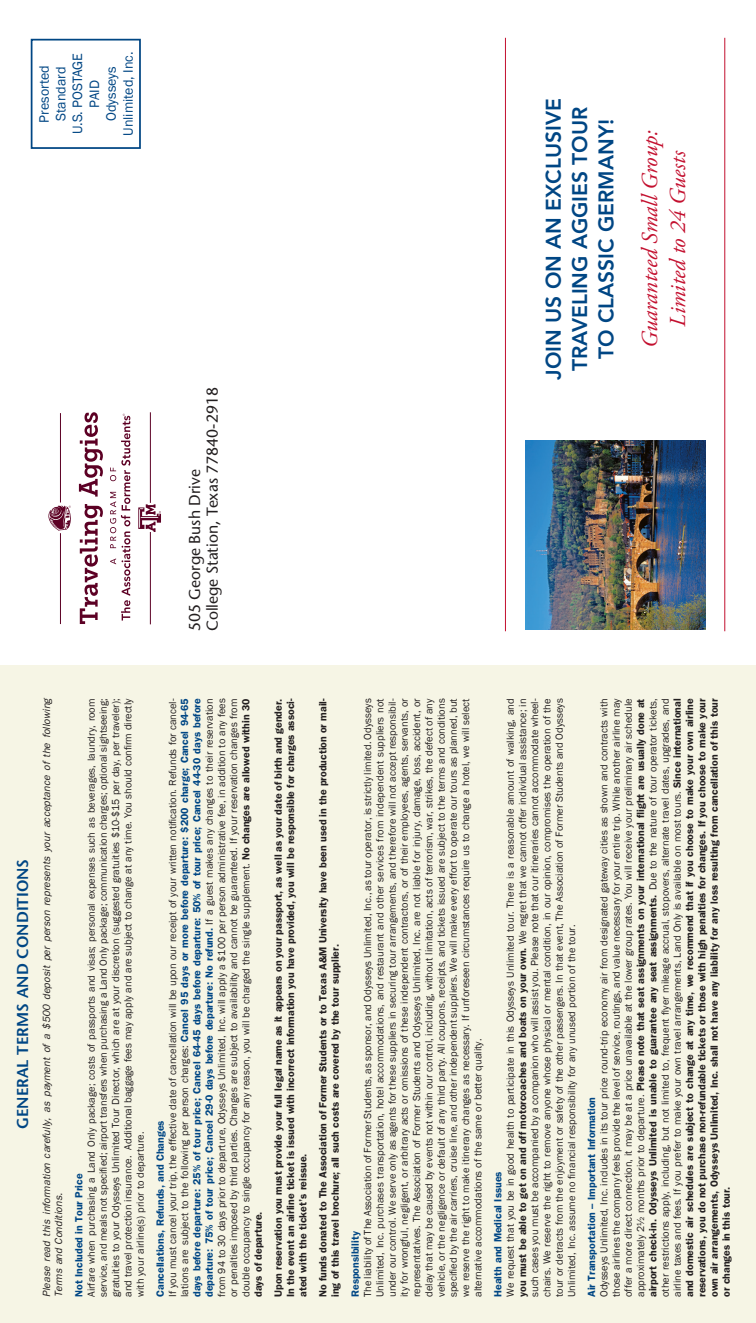
<style>
.page{position:relative;width:756px;height:1323px;background:#fff}
.page>*{position:absolute;margin:0;border:0;box-sizing:border-box;transform-origin:0 0}
.Red_Text{font:italic 22.75px/28px "Adobe Garamond Pro";color:#c3102f;text-align:center}
.Blue_Text{font:800 21px/26.2px "Avenir";color:#004684;text-align:center}
.Mailing_Address{font:15.75px "Stone Sans";color:#231f20}
.t1{font:600 15.75px "Stone Sans";color:#004684}
.Paid_Postage{font:14px "Franklin Gothic";color:#004684}
.Sub_Head{font:10.5px/12.2px "Franklin Gothic";color:#231f20;text-align:justify}
.Sub_Head-2{font:600 10.5px/12.2px "Franklin Gothic";color:#231f20;text-align:justify}
.Sub_Head-3{font:600 10.5px "Franklin Gothic";color:#004684}
.Body_Copy{font:italic 10.5px/12.2px "Franklin Gothic";letter-spacing:-.01em;color:#231f20}
.s1{font-weight:600;color:#004684}
.s2{font-weight:600}
</style>
<div class="page">
<div style="left:1px;top:665px;width:755px;height:658px;background:#f6f5e5"></div>
<img style="left:525px;top:440px;width:180px;height:189px">
<hr style="left:724px;top:38px;width:1px;height:593px;background:#c3102f">
<hr style="left:505px;top:38px;width:1px;height:593px;background:#c3102f">
<div style="left:31px;top:39px;width:110px;height:110px;border:2px solid #004684"></div>
<svg style="left:80px;top:504px;width:23px;height:120px"></svg>
<svg style="left:79px;top:412px;width:24px;height:85px"></svg>
<hr style="left:150px;top:532px;width:1px;height:92px;background:#5c0025">
<hr style="left:150px;top:412px;width:1px;height:91px;background:#5c0025">
<hr style="left:60px;top:533px;width:1px;height:91px;background:#5c0025">
<hr style="left:60px;top:413px;width:1px;height:90px;background:#5c0025">
<svg style="left:48px;top:505px;width:23px;height:26px"></svg>
<svg style="left:110px;top:414px;width:20px;height:207px"></svg>
<svg style="left:138px;top:504px;width:23px;height:28px"></svg>
<p class="Paid_Postage" style="left:119px;top:136px;width:86px;rotate:-90deg">Unlimited, Inc.</p>
<p class="Paid_Postage" style="left:69px;top:134px;width:82px;rotate:-90deg">U.S. POSTAGE</p>
<p class="Paid_Postage" style="left:35px;top:123px;width:59px;rotate:-90deg">Presorted</p>
<p class="Paid_Postage" style="left:52px;top:121px;width:56px;rotate:-90deg">Standard</p>
<p class="Paid_Postage" style="left:103px;top:121px;width:56px;rotate:-90deg">Odysseys</p>
<p class="Paid_Postage" style="left:86px;top:108px;width:29px;rotate:-90deg">PAID</p>
<p class="Mailing_Address" style="left:203px;top:631px;width:246px;rotate:-90deg">College Station, Texas 77840-2918</p>
<p class="Mailing_Address" style="left:185px;top:631px;width:164px;rotate:-90deg">505 George Bush Drive</p>
<p class="Blue_Text" style="left:541px;top:380px;width:283px;rotate:-90deg">JOIN US ON AN EXCLUSIVE<br>TRAVELING AGGIES TOUR<br>TO CLASSIC GERMANY!</p>
<p class="Red_Text" style="left:637px;top:348px;width:219px;rotate:-90deg">Guaranteed Small Group:<br>Limited to 24 Guests</p>
<p class="t1" style="left:13px;top:1129px;width:272px;rotate:-90deg">GENERAL TERMS AND CONDITIONS</p>
<p class="Body_Copy" style="left:40px;top:1297px;width:600px;rotate:-90deg">Please read this information carefully, as payment of a $500 deposit per person represents your acceptance of the following<br>Terms and Conditions.</p>
<p class="Sub_Head" style="left:85px;top:1297px;width:600px;rotate:-90deg">Airfare when purchasing a Land Only package; costs of passports and visas; personal expenses such as beverages, laundry, room service, and meals not specified; airport transfers when purchasing a Land Only package; communication charges; optional sightseeing; gratuities to your Odysseys Unlimited Tour Director, which are at your discretion (suggested gratuities $10-$15 per day, per traveler); and travel protection insurance. Additional baggage fees may apply and are subject to change at any time. You should confirm directly with your airline(s) prior to departure.</p>
<p class="Sub_Head-3" style="left:73px;top:1297px;width:125px;rotate:-90deg">Not Included in Tour Price</p>
<p class="Sub_Head" style="left:167px;top:1297px;width:600px;rotate:-90deg">If you must cancel your trip, the effective date of cancellation will be upon our receipt of your written notification. Refunds for cancel&shy;lations are subject to the following per person charges: <span class="s1">Cancel 95 days or more before departure: $200 charge; Cancel 94-65 days before departure: 25% of tour price; Cancel 64-45 days before departure: 50% of tour price; Cancel 44-30 days before departure: 75% of tour price; Cancel 29-0 days before departure: No refund.</span> If a guest makes any changes to their reservation from 94 to 30 days prior to departure, Odysseys Unlimited, Inc. will apply a $100 per person administrative fee, in addition to any fees or penalties imposed by third parties. Changes are subject to availability and cannot be guaranteed. If your reservation changes from double occupancy to single occupancy for any reason, you will be charged the single supplement. <span class="s2">No changes are allowed within 30 days of departure.</span></p>
<p class="Sub_Head-2" style="left:272px;top:1297px;width:600px;rotate:-90deg">Upon reservation you must provide your full legal name as it appears on your passport, as well as your date of birth and gender.<br>In the event an airline ticket is issued with incorrect information you have provided, you will be responsible for charges associ&shy;ated with the ticket’s reissue.</p>
<p class="Sub_Head-2" style="left:317px;top:1297px;width:600px;rotate:-90deg">No funds donated to The Association of Former Students or to Texas A&amp;M University have been used in the production or mail&shy;ing of this travel brochure; all such costs are covered by the tour supplier.</p>
<p class="Sub_Head-3" style="left:154px;top:1297px;width:178px;rotate:-90deg">Cancellations, Refunds, and Changes</p>
<p class="Sub_Head" style="left:362px;top:1297px;width:600px;rotate:-90deg">The liability of The Association of Former Students, as sponsor, and Odysseys Unlimited, Inc., as tour operator, is strictly limited. Odysseys Unlimited, Inc. purchases transportation, hotel accommodations, and restaurant and other services from independent suppliers not under our control. We serve only as agents for these suppliers in securing tour arrangements, and therefore will not accept responsibil&shy;ity for wrongful, negligent, or arbitrary acts or omissions of these independent contractors, or of their employees, agents, servants, or representatives. The Association of Former Students and Odysseys Unlimited, Inc. are not liable for injury, damage, loss, accident, or delay that may be caused by events not within our control, including, without limitation, acts of terrorism, war, strikes, the defect of any vehicle, or the negligence or default of any third party. All coupons, receipts, and tickets issued are subject to the terms and conditions specified by the air carriers, cruise line, and other independent suppliers. We will make every effort to operate our tours as planned, but we reserve the right to make itinerary changes as necessary. If unforeseen circumstances require us to change a hotel, we will select alternative accommodations of the same or better quality.</p>
<p class="Sub_Head-3" style="left:349px;top:1297px;width:67px;rotate:-90deg">Responsibility</p>
<p class="Sub_Head" style="left:504px;top:1297px;width:600px;rotate:-90deg">We request that you be in good health to participate in this Odysseys Unlimited tour. There is a reasonable amount of walking, and <span class="s2">you must be able to get on and off motorcoaches and boats on your own.</span> We regret that we cannot offer individual assistance; in such cases you must be accompanied by a companion who will assist you. Please note that our itineraries cannot accommodate wheel&shy;chairs. We reserve the right to remove anyone whose physical or mental condition, in our opinion, compromises the operation of the tour or detracts from the enjoyment or safety of the other passengers. In that event, The Association of Former Students and Odysseys Unlimited, Inc. assume no financial responsibility for any unused portion of the tour.</p>
<p class="Sub_Head-3" style="left:492px;top:1297px;width:127px;rotate:-90deg">Health and Medical Issues</p>
<p class="Sub_Head" style="left:598px;top:1297px;width:600px;rotate:-90deg">Odysseys Unlimited, Inc. includes in its tour price round-trip economy air from designated gateway cities as shown and contracts with those airlines the company feels provide the level of service, routings, and value necessary for your entire trip. While another airline may offer a more direct connection, it may be at a price unavailable at the lower group rates. You will receive your preliminary air schedule approximately 2½ months prior to departure. <span class="s2">Please note that seat assignments on your international flight are usually done at airport check-in. Odysseys Unlimited is unable to guarantee any seat assignments.</span> Due to the nature of tour operator tickets, other restrictions apply, including, but not limited to, frequent flyer mileage accrual, stopovers, alternate travel dates, upgrades, and airline taxes and fees. If you prefer to make your own travel arrangements, Land Only is available on most tours. <span class="s2">Since international and domestic air schedules are subject to change at any time, we recommend that if you choose to make your own airline reservations, you do not purchase non-refundable tickets or those with high penalties for changes. If you choose to make your own air arrangements, Odysseys Unlimited, Inc. shall not have any liability for any loss resulting from cancellation of this tour or changes in this tour.</span></p>
<p class="Sub_Head-3" style="left:585px;top:1297px;width:202px;rotate:-90deg">Air Transportation – Important Information</p>
</div>
